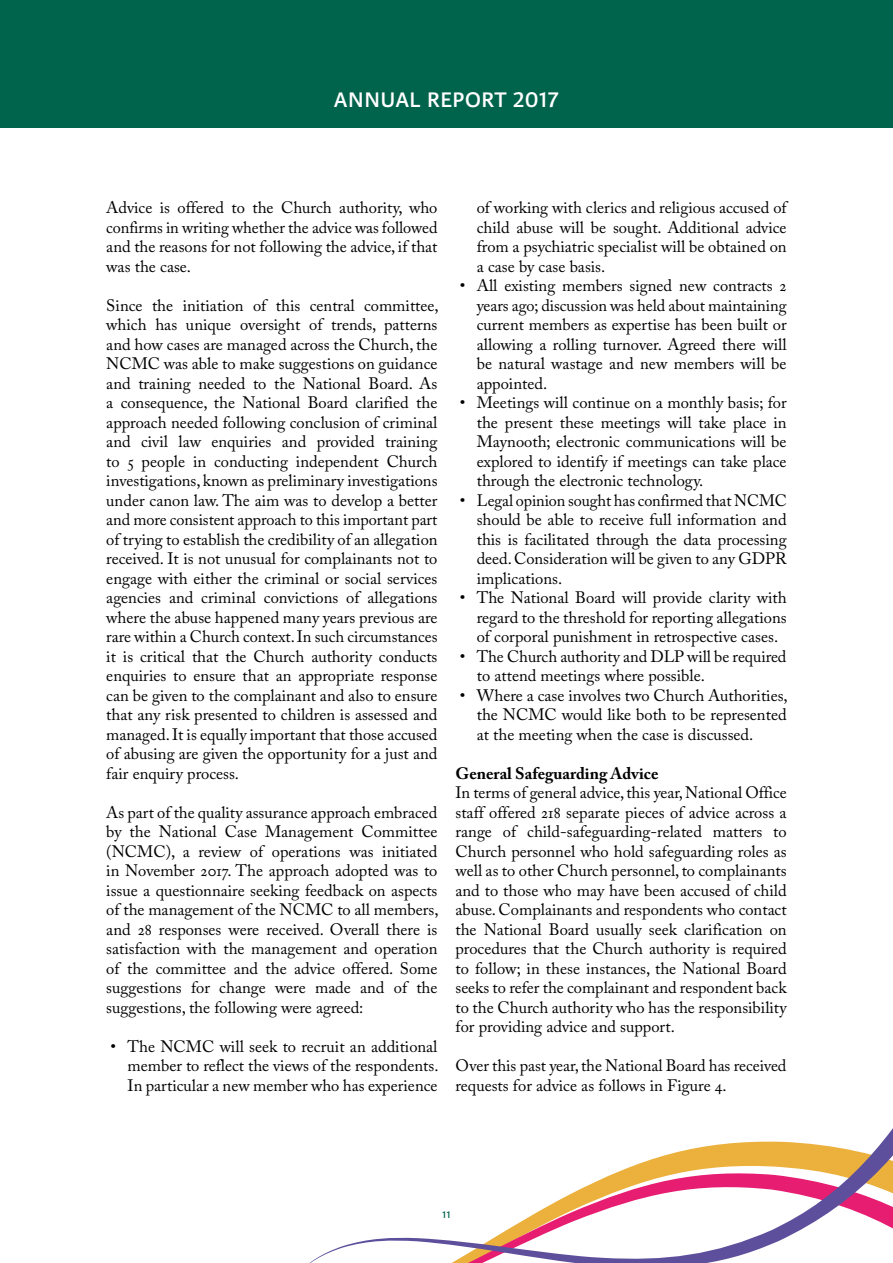
<style>
.page{position:relative;width:893px;height:1263px;background:#fff}
.page>*{position:absolute;margin:0;border:0;box-sizing:border-box;transform-origin:0 0}
.t1{font:30px "Karmina Sans";color:#fff}
.t2{font:16.5px/19.5px "Adobe Caslon Pro";color:#000;text-align:justify}
.t3{font:700 16.5px "Adobe Caslon Pro";color:#000}
.t4{font:13.5px "Karmina Sans";color:#00634c}
</style>
<div class="page">
<div style="left:0;top:0;width:893px;height:128px;background:#00634c"></div>
<svg style="left:309px;top:1128px;width:584px;height:135px"></svg>
<h1 class="t1" style="left:334px;top:81px;width:227px">annual report 2017</h1>
<p class="t2" style="left:106px;top:198px;width:333px">Advice is offered to the Church authority, who confirms in writing whether the advice was followed and the reasons for not following the advice, if that was the case.</p>
<p class="t2" style="left:106px;top:295px;width:334px">Since the initiation of this central committee, which has unique oversight of trends, patterns and how cases are managed across the Church, the NCMC was able to make suggestions on guidance and training needed to the National Board. As a consequence, the National Board clarified the approach needed following conclusion of criminal and civil law enquiries and provided training to 5 people in conducting independent Church investigations, known as preliminary investigations under canon law. The aim was to develop a better and more consistent approach to this important part of trying to establish the credibility of an allegation received. It is not unusual for complainants not to engage with either the criminal or social services agencies and criminal convictions of allegations where the abuse happened many years previous are rare within a Church context. In such circumstances it is critical that the Church authority conducts enquiries to ensure that an appropriate response can be given to the complainant and also to ensure that any risk presented to children is assessed and managed. It is equally important that those accused of abusing are given the opportunity for a just and fair enquiry process.</p>
<p class="t2" style="left:106px;top:802px;width:334px">As part of the quality assurance approach embraced by the National Case Management Committee (NCMC), a review of operations was initiated in November 2017. The approach adopted was to issue a questionnaire seeking feedback on aspects of the management of the NCMC to all members, and 28 responses were received. Overall there is satisfaction with the management and operation of the committee and the advice offered. Some suggestions for change were made and of the suggestions, the following were agreed:</p>
<p class="t2" style="left:128px;top:1036px;width:313px;text-indent:-17px">• The NCMC will seek to recruit an additional member to reflect the views of the respondents.<br>In particular a new member who has experience</p>
<p class="t2" style="left:477px;top:198px;width:311px">of working with clerics and religious accused of child abuse will be sought. Additional advice from a psychiatric specialist will be obtained on a case by case basis.</p>
<p class="t2" style="left:477px;top:276px;width:311px;text-indent:-17px">• All existing members signed new contracts 2 years ago; discussion was held about maintaining current members as expertise has been built or allowing a rolling turnover. Agreed there will be natural wastage and new members will be appointed.</p>
<p class="t2" style="left:477px;top:393px;width:311px;text-indent:-17px">• Meetings will continue on a monthly basis; for the present these meetings will take place in Maynooth; electronic communications will be explored to identify if meetings can take place through the electronic technology.</p>
<p class="t2" style="left:477px;top:490px;width:312px;text-indent:-17px">• Legal opinion sought has confirmed that NCMC should be able to receive full information and this is facilitated through the data processing deed. Consideration will be given to any GDPR implications.</p>
<p class="t2" style="left:477px;top:588px;width:311px;text-indent:-17px">• The National Board will provide clarity with regard to the threshold for reporting allegations of corporal punishment in retrospective cases.</p>
<p class="t2" style="left:477px;top:646px;width:311px;text-indent:-17px">• The Church authority and DLP will be required to attend meetings where possible.</p>
<p class="t2" style="left:477px;top:685px;width:313px;text-indent:-17px">• Where a case involves two Church Authorities, the NCMC would like both to be represented at the meeting when the case is discussed.</p>
<p class="t3" style="left:455px;top:763px;width:205px">General Safeguarding Advice</p>
<p class="t2" style="left:455px;top:783px;width:333px">In terms of general advice, this year, National Office staff offered 218 separate pieces of advice across a range of child-safeguarding-related matters to Church personnel who hold safeguarding roles as well as to other Church personnel, to complainants and to those who may have been accused of child abuse. Complainants and respondents who contact the National Board usually seek clarification on procedures that the Church authority is required to follow; in these instances, the National Board seeks to refer the complainant and respondent back to the Church authority who has the responsibility for providing advice and support.</p>
<p class="t2" style="left:455px;top:1056px;width:333px">Over this past year, the National Board has received requests for advice as follows in Figure 4.</p>
<p class="t4" style="left:442px;top:1206px;width:10px">11</p>
</div>
